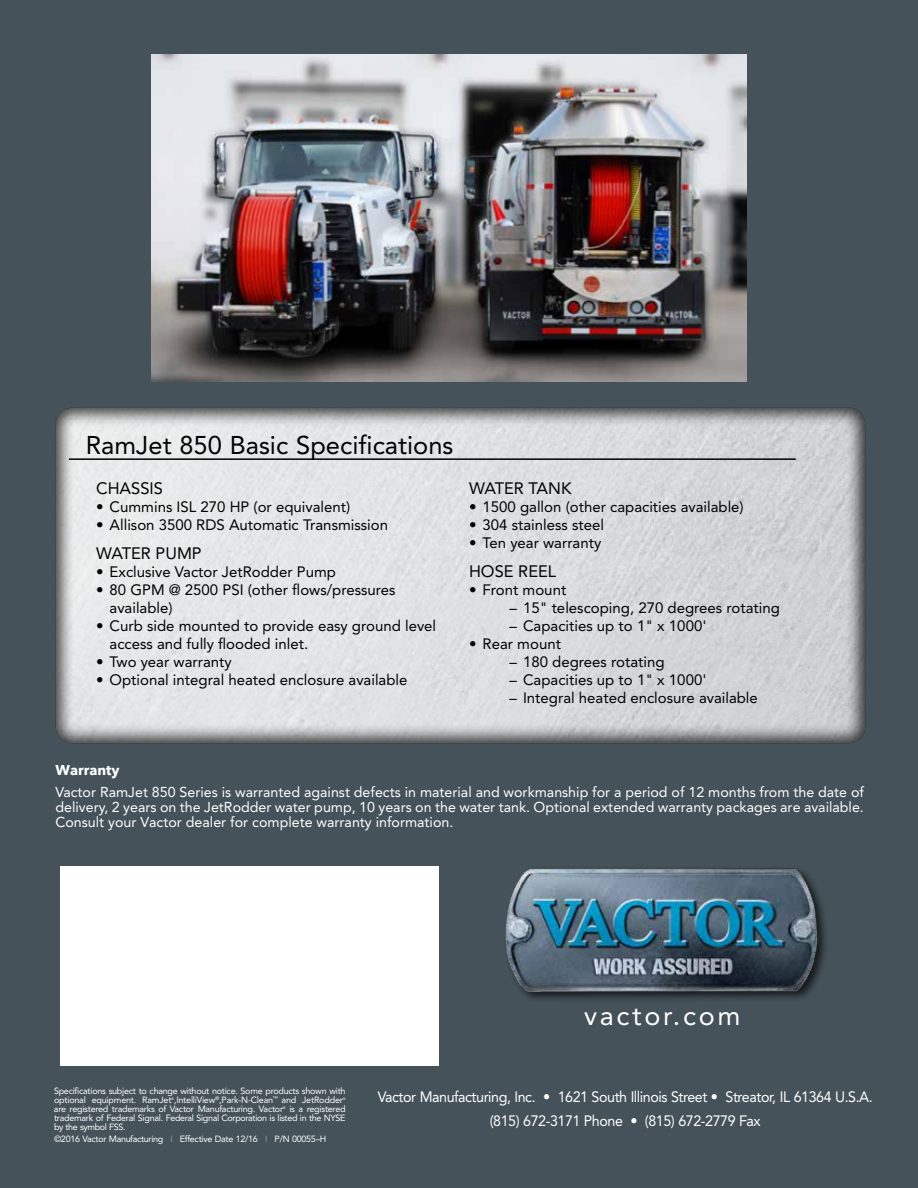
<style>
.page{position:relative;width:918px;height:1188px;background:#45525a}
.page>*{position:absolute;margin:0;border:0;box-sizing:border-box;transform-origin:0 0}
.t1{font:27px "Avenir";letter-spacing:.1em;color:#fff}
.t2{font:25.5px "Avenir";color:#000}
.t3{font:16.5px "Avenir";color:#000}
.t4{font:15px/18px "Avenir";color:#000}
.t5{font:15px/24.8px "Avenir";letter-spacing:-.03em;color:#fff;text-align:center;scale:.95 1}
.t6{font:14.25px/15px "Avenir";color:#fff;text-align:justify}
.t7{font:700 14.25px "Avenir Next";color:#fff}
.t8{font:9px/9px "Avenir";letter-spacing:-.03em;color:#fff}
.t9{font:3.45px "Avenir";color:#fff}
.s1{color:#939598}
</style>
<div class="page">
<hr style="left:917px;top:1150px;width:1px;height:38px;background:#fff">
<img style="left:151px;top:55px;width:595px;height:326px">
<div style="left:55px;top:405px;width:813px;height:339px;background:#000;opacity:.73"></div>
<hr style="left:69px;top:458px;width:727px;height:2px;background:#000">
<div style="left:60px;top:866px;width:378px;height:200px;background:#fff"></div>
<div style="left:504px;top:865px;width:326px;height:139px;background:#000;opacity:.75"></div>
<img style="left:506px;top:865px;width:313px;height:130px">
<h2 class="t2" style="left:86px;top:430px;width:369px">RamJet 850 Basic Specifications</h2>
<p class="t3" style="left:96px;top:479px;width:68px">CHASSIS</p>
<p class="t4" style="left:96px;top:498px;width:256px">• Cummins ISL 270 HP (or equivalent)</p>
<p class="t4" style="left:96px;top:516px;width:293px">• Allison 3500 RDS Automatic Transmission</p>
<p class="t3" style="left:96px;top:544px;width:107px">WATER PUMP</p>
<p class="t4" style="left:96px;top:563px;width:242px">• Exclusive Vactor JetRodder Pump</p>
<p class="t4" style="left:110px;top:581px;width:288px;text-indent:-14px">• 80 GPM @ 2500 PSI (other flows/pressures available)</p>
<p class="t4" style="left:110px;top:617px;width:328px;text-indent:-14px">• Curb side mounted to provide easy ground level access and fully flooded inlet.</p>
<p class="t4" style="left:96px;top:653px;width:137px">• Two year warranty</p>
<p class="t4" style="left:96px;top:671px;width:313px">• Optional integral heated enclosure available</p>
<p class="t3" style="left:469px;top:479px;width:104px">WATER TANK</p>
<p class="t4" style="left:469px;top:498px;width:276px">• 1500 gallon (other capacities available)</p>
<p class="t4" style="left:469px;top:516px;width:136px">• 304 stainless steel</p>
<p class="t4" style="left:469px;top:534px;width:134px">• Ten year warranty</p>
<p class="t3" style="left:469px;top:562px;width:89px">HOSE REEL</p>
<p class="t4" style="left:469px;top:581px;width:99px">• Front mount</p>
<p class="t4" style="left:510px;top:599px;width:272px">– 15" telescoping, 270 degrees rotating</p>
<p class="t4" style="left:510px;top:617px;width:198px">– Capacities up to 1" x 1000'</p>
<p class="t4" style="left:469px;top:635px;width:93px">• Rear mount</p>
<p class="t4" style="left:510px;top:653px;width:156px">– 180 degrees rotating</p>
<p class="t4" style="left:510px;top:671px;width:198px">– Capacities up to 1" x 1000'</p>
<p class="t4" style="left:510px;top:689px;width:250px">– Integral heated enclosure available</p>
<p class="t7" style="left:55px;top:758px;width:66px">Warranty</p>
<p class="t6" style="left:55px;top:785px;width:810px">Vactor RamJet 850 Series is warranted against defects in material and workmanship for a period of 12 months from the date of delivery, 2 years on the JetRodder water pump, 10 years on the water tank. Optional extended warranty packages are available.<br>Consult your Vactor dealer for complete warranty information.</p>
<p class="t8" style="left:54px;top:1087px;width:293px">Specifications subject to change without notice. Some products shown with optional equipment. RamJet ,IntelliView<sup>®</sup>,Park-N-Clean<sup>™</sup> and JetRodder</p>
<p class="t9" style="left:171px;top:1096px;width:4px">®</p>
<p class="t9" style="left:343px;top:1096px;width:4px">®</p>
<p class="t8" style="left:54px;top:1105px;width:231px">are registered trademarks of Vactor Manufacturing. Vactor</p>
<p class="t9" style="left:283px;top:1105px;width:4px">®</p>
<p class="t8" style="left:54px;top:1105px;width:293px;text-align:justify;text-indent:235px">is a registered trademark of Federal Signal. Federal Signal Corporation is listed in the NYSE by the symbol FSS.</p>
<p class="t8" style="left:54px;top:1135px;width:274px">©2016 Vactor Manufacturing <span class="s1">I</span> Effective Date 12/16 <span class="s1">I</span> P/N 00055–H</p>
<h1 class="t1" style="left:584px;top:1000px;width:158px">vactor.com</h1>
<p class="t5" style="left:378px;top:1084px;width:523px">Vactor Manufacturing, Inc. • 1621 South Illinois Street • Streator, IL 61364 U.S.A. (815) 672-3171 Phone • (815) 672-2779 Fax</p>
</div>
